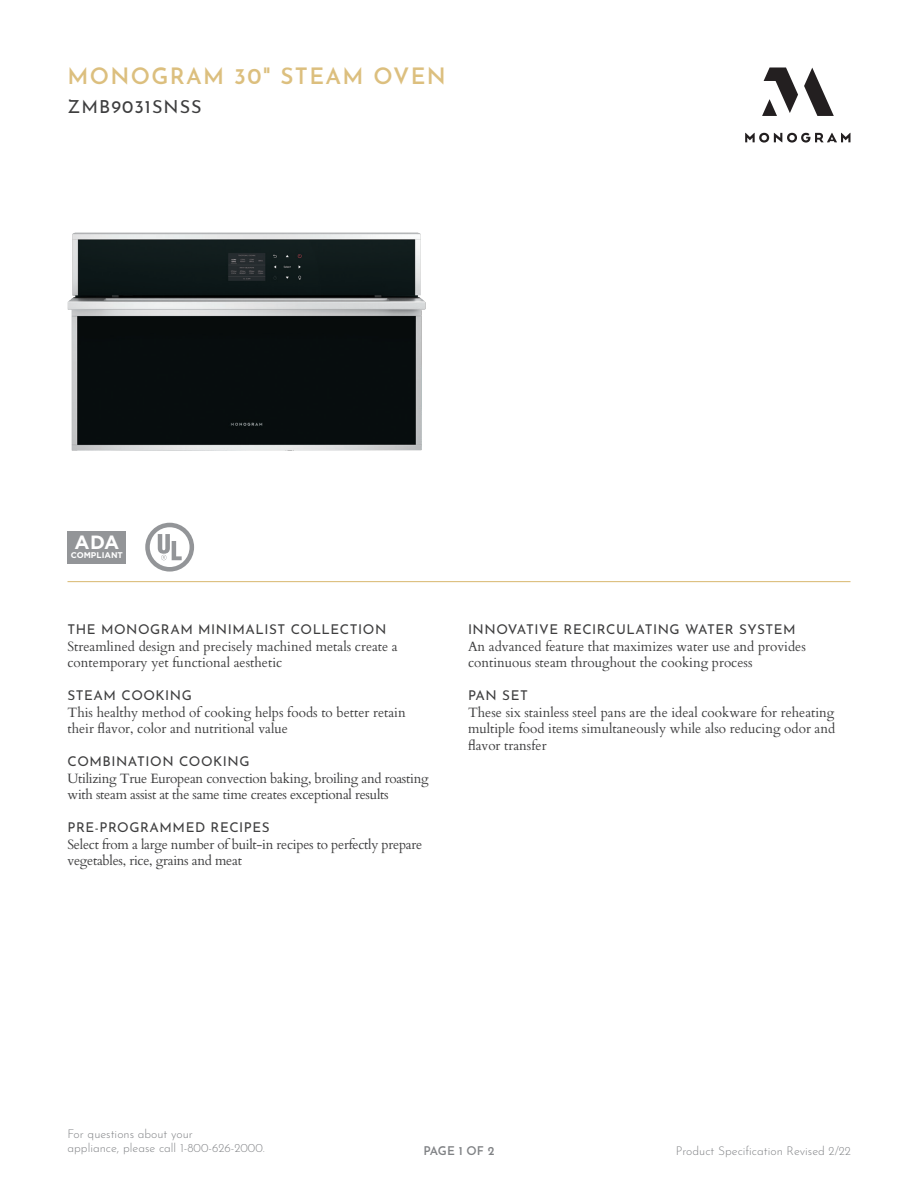
<style>
.page{position:relative;width:918px;height:1188px;background:#fff}
.page>*{position:absolute;margin:0;border:0;box-sizing:border-box;transform-origin:0 0}
.t1{font:600 22.5px "Josefin Sans";letter-spacing:.06em;color:#dcbf7e}
.t2{font:700 19.2px "Gotham";color:#fff}
.t3{font:18px "Josefin Sans";letter-spacing:.06em;color:#3e3e3f}
.F___B_COPY{font:13.5px/16.5px "Cardo";color:#3e3e3f}
.F___B_COPY-2{font:13.5px/16.5px "Cardo";letter-spacing:-.02em;color:#3e3e3f}
.t4{font:300 12px/14.4px "Josefin Sans";color:#808285}
.t5{font:600 12px "Josefin Sans";letter-spacing:-.015em;color:#808285}
.t6{font:700 8.25px "Gotham";color:#fff}
.s1{font-family:"Josefin Sans"}
</style>
<div class="page">
<svg style="left:745px;top:68px;width:105px;height:75px"></svg>
<hr style="left:68px;top:581px;width:782px;height:1px;background:#dcbf7e">
<svg style="left:145px;top:523px;width:49px;height:49px"></svg>
<div style="left:68px;top:531px;width:58px;height:32px;background:#939598"></div>
<img style="left:68px;top:232px;width:358px;height:218px">
<h1 class="t1" style="left:68px;top:57px;width:380px">MONOGRAM 30" STEAM OVEN</h1>
<h3 class="t3" style="left:68px;top:92px;width:136px">ZMB9031SNSS</h3>
<h2 class="t2" style="left:75px;top:530px;width:46px">ADA</h2>
<p class="t6" style="left:71px;top:550px;width:54px">COMPLIANT</p>
<p class="F___B_COPY" style="left:68px;top:621px;width:332px"><span class="s1">THE MONOGRAM MINIMALIST COLLECTION<br></span>Streamlined design and precisely machined metals create a contemporary yet functional aesthetic</p>
<p class="F___B_COPY" style="left:68px;top:687px;width:340px"><span class="s1">STEAM COOKING<br></span>This healthy method of cooking helps foods to better retain their flavor, color and nutritional value</p>
<p class="F___B_COPY-2" style="left:68px;top:753px;width:363px"><span class="s1">COMBINATION COOKING<br></span>Utilizing True European convection baking, broiling and roasting with steam assist at the same time creates exceptional results</p>
<p class="F___B_COPY-2" style="left:68px;top:819px;width:356px"><span class="s1">PRE-PROGRAMMED RECIPES<br></span>Select from a large number of built-in recipes to perfectly prepare vegetables, rice, grains and meat</p>
<p class="F___B_COPY" style="left:468px;top:621px;width:339px"><span class="s1">INNOVATIVE RECIRCULATING WATER SYSTEM<br></span>An advanced feature that maximizes water use and provides continuous steam throughout the cooking process</p>
<p class="F___B_COPY" style="left:468px;top:687px;width:369px"><span class="s1">PAN SET<br></span>These six stainless steel pans are the ideal cookware for reheating multiple food items simultaneously while also reducing odor and flavor transfer</p>
<p class="t4" style="left:68px;top:1125px;width:199px">For questions about your<br>appliance, please call 1-800-626-2000.</p>
<p class="t5" style="left:423px;top:1140px;width:73px">PAGE 1 OF 2</p>
<p class="t4" style="left:676px;top:1142px;width:177px">Product Specification Revised 2/22</p>
</div>
